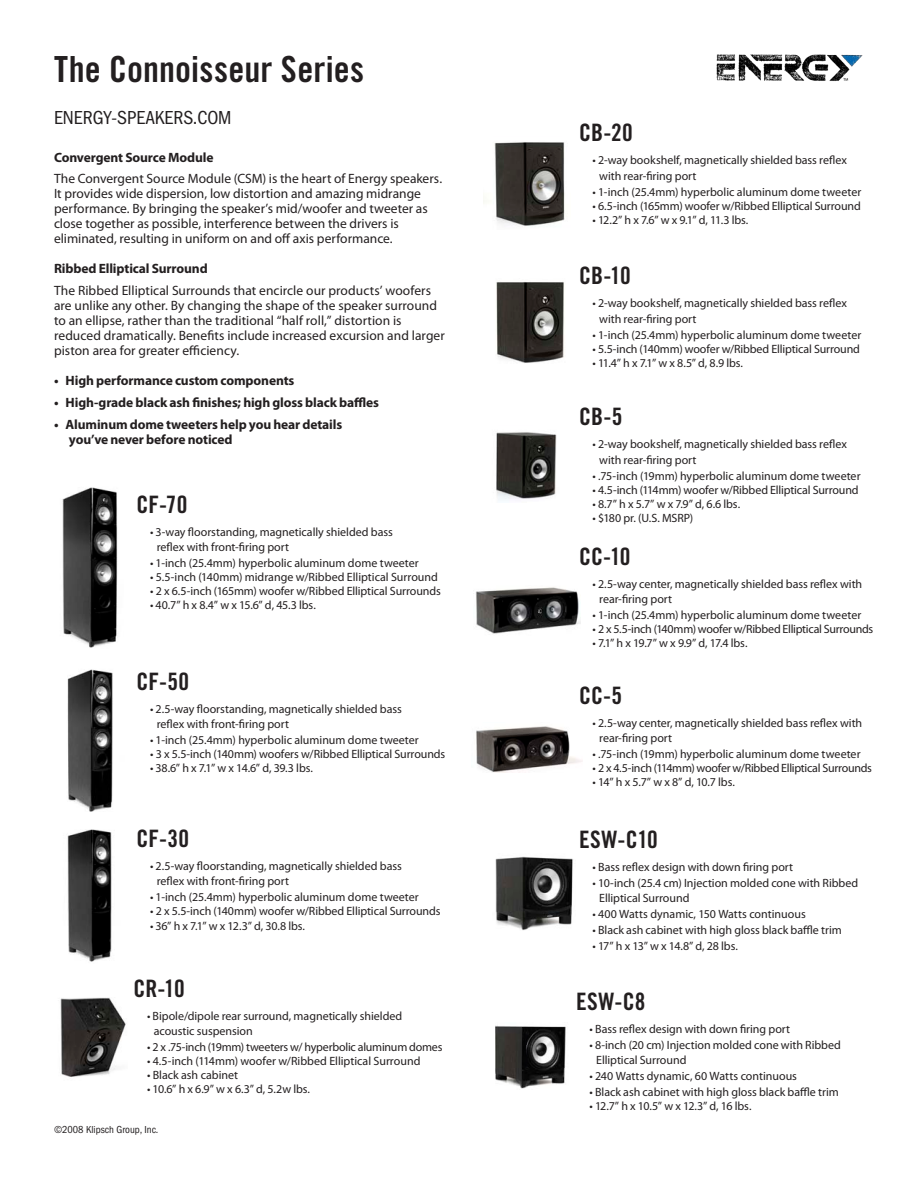
<style>
.page{position:relative;width:918px;height:1188px;background:#fff}
.page>*{position:absolute;margin:0;border:0;box-sizing:border-box;transform-origin:0 0}
.Serie_-_Black_Left{font:36px "Trade Gothic Bold Cond Twenty";color:#231f20}
.Serie_-_Black_Left-2{font:24px "Trade Gothic Bold Cond Twenty";color:#231f20}
.t1{font:condensed 19.5px "Franklin Gothic";color:#231f20}
.Spec___Bold{font:13.5px/15px "Myriad Pro";color:#231f20}
.Spec___Bold-2{font:700 13.5px/15px "Myriad Pro";letter-spacing:-.01em;color:#231f20}
.Spec___Regular{font:12px/15px "Myriad Pro";letter-spacing:-.005em;color:#231f20}
.Spec___Regular-2{font:12px "Myriad Pro";letter-spacing:-.025em;color:#231f20}
.Spec___Regular-3{font:12px "Myriad Pro";letter-spacing:-.055em;color:#231f20}
.Spec___Regular-4{font:12px "Myriad Pro";letter-spacing:-.04em;color:#231f20}
.t2{font:condensed 10.5px "Franklin Gothic";color:#231f20}
</style>
<div class="page">
<img style="left:716px;top:54px;width:147px;height:27px">
<img style="left:62px;top:487px;width:56px;height:161px">
<img style="left:67px;top:669px;width:46px;height:143px">
<img style="left:67px;top:829px;width:45px;height:133px">
<img style="left:60px;top:997px;width:66px;height:80px">
<img style="left:483px;top:142px;width:82px;height:84px">
<img style="left:496px;top:282px;width:68px;height:81px">
<img style="left:496px;top:432px;width:61px;height:69px">
<img style="left:476px;top:587px;width:104px;height:47px">
<img style="left:476px;top:726px;width:106px;height:47px">
<img style="left:495px;top:856px;width:78px;height:75px">
<img style="left:495px;top:1025px;width:71px;height:64px">
<p class="Serie_-_Black_Left" style="left:54px;top:47px;width:312px">The Connoisseur Series</p>
<p class="t1" style="left:54px;top:107px;width:179px">ENERGY-SPEAKERS.COM</p>
<p class="Spec___Bold-2" style="left:54px;top:149px;width:161px">Convergent Source Module</p>
<p class="Spec___Bold" style="left:54px;top:171px;width:390px">The Convergent Source Module (CSM) is the heart of Energy speakers.</p>
<p class="Spec___Bold" style="left:54px;top:186px;width:375px">It provides wide dispersion, low distortion and amazing midrange performance. By bringing the speaker’s mid/woofer and tweeter as close together as possible, interference between the drivers is eliminated, resulting in uniform on and off axis performance.</p>
<p class="Spec___Bold-2" style="left:54px;top:261px;width:155px">Ribbed Elliptical Surround</p>
<p class="Spec___Bold" style="left:54px;top:283px;width:392px">The Ribbed Elliptical Surrounds that encircle our products’ woofers are unlike any other. By changing the shape of the speaker surround to an ellipse, rather than the traditional “half roll,” distortion is reduced dramatically. Benefits include increased excursion and larger piston area for greater efficiency.</p>
<p class="Spec___Bold-2" style="left:54px;top:373px;width:242px">• High performance custom components</p>
<p class="Spec___Bold-2" style="left:54px;top:394px;width:327px">• High-grade black ash finishes; high gloss black baffles</p>
<p class="Spec___Bold-2" style="left:69px;top:416px;width:275px;text-indent:-15px">• Aluminum dome tweeters help you hear details you’ve never before noticed</p>
<p class="Serie_-_Black_Left-2" style="left:136px;top:490px;width:52px">CF-70</p>
<p class="Spec___Regular" style="left:157px;top:524px;width:238px;text-indent:-7px">• 3-way floorstanding, magnetically shielded bass reflex with front-firing port</p>
<p class="Spec___Regular" style="left:150px;top:555px;width:270px">• 1-inch (25.4mm) hyperbolic aluminum dome tweeter</p>
<p class="Spec___Regular" style="left:150px;top:569px;width:290px">• 5.5-inch (140mm) midrange w/Ribbed Elliptical Surround</p>
<p class="Spec___Regular" style="left:150px;top:583px;width:292px">• 2 x 6.5-inch (165mm) woofer w/Ribbed Elliptical Surrounds</p>
<p class="Spec___Regular" style="left:150px;top:597px;width:167px">• 40.7” h x 8.4” w x 15.6” d, 45.3 lbs.</p>
<p class="Serie_-_Black_Left-2" style="left:136px;top:667px;width:54px">CF-50</p>
<p class="Spec___Regular" style="left:157px;top:701px;width:247px;text-indent:-7px">• 2.5-way floorstanding, magnetically shielded bass reflex with front-firing port</p>
<p class="Spec___Regular" style="left:150px;top:732px;width:270px">• 1-inch (25.4mm) hyperbolic aluminum dome tweeter</p>
<p class="Spec___Regular" style="left:150px;top:746px;width:297px">• 3 x 5.5-inch (140mm) woofers w/Ribbed Elliptical Surrounds</p>
<p class="Spec___Regular" style="left:150px;top:760px;width:164px">• 38.6” h x 7.1” w x 14.6” d, 39.3 lbs.</p>
<p class="Serie_-_Black_Left-2" style="left:136px;top:824px;width:54px">CF-30</p>
<p class="Spec___Regular" style="left:157px;top:859px;width:247px;text-indent:-7px">• 2.5-way floorstanding, magnetically shielded bass reflex with front-firing port</p>
<p class="Spec___Regular" style="left:150px;top:890px;width:270px">• 1-inch (25.4mm) hyperbolic aluminum dome tweeter</p>
<p class="Spec___Regular" style="left:150px;top:904px;width:292px">• 2 x 5.5-inch (140mm) woofer w/Ribbed Elliptical Surrounds</p>
<p class="Spec___Regular" style="left:150px;top:918px;width:157px">• 36” h x 7.1” w x 12.3” d, 30.8 lbs.</p>
<p class="Serie_-_Black_Left-2" style="left:134px;top:974px;width:53px">CR-10</p>
<p class="Spec___Regular" style="left:154px;top:1008px;width:250px;text-indent:-7px">• Bipole/dipole rear surround, magnetically shielded acoustic suspension</p>
<p class="Spec___Regular" style="left:147px;top:1039px;width:297px">• 2 x .75-inch (19mm) tweeters w/ hyperbolic aluminum domes</p>
<p class="Spec___Regular" style="left:147px;top:1053px;width:275px">• 4.5-inch (114mm) woofer w/Ribbed Elliptical Surround</p>
<p class="Spec___Regular" style="left:147px;top:1067px;width:93px">• Black ash cabinet</p>
<p class="Spec___Regular" style="left:147px;top:1081px;width:165px">• 10.6” h x 6.9” w x 6.3” d, 5.2w lbs.</p>
<p class="t2" style="left:54px;top:1124px;width:106px">©2008 KLIPSCH GROUP, INC.</p>
<p class="Serie_-_Black_Left-2" style="left:579px;top:118px;width:55px">CB-20</p>
<p class="Spec___Regular" style="left:592px;top:152px;width:256px">• 2-way bookshelf, magnetically shielded bass reflex</p>
<p class="Spec___Regular" style="left:599px;top:169px;width:99px">with rear-firing port</p>
<p class="Spec___Regular" style="left:592px;top:185px;width:270px">• 1-inch (25.4mm) hyperbolic aluminum dome tweeter</p>
<p class="Spec___Regular" style="left:592px;top:199px;width:270px">• 6.5-inch (165mm) woofer w/Ribbed Elliptical Surround</p>
<p class="Spec___Regular" style="left:592px;top:213px;width:157px">• 12.2” h x 7.6” w x 9.1” d, 11.3 lbs.</p>
<p class="Serie_-_Black_Left-2" style="left:579px;top:261px;width:53px">CB-10</p>
<p class="Spec___Regular" style="left:592px;top:295px;width:256px">• 2-way bookshelf, magnetically shielded bass reflex</p>
<p class="Spec___Regular" style="left:599px;top:311px;width:99px">with rear-firing port</p>
<p class="Spec___Regular" style="left:592px;top:327px;width:270px">• 1-inch (25.4mm) hyperbolic aluminum dome tweeter</p>
<p class="Spec___Regular" style="left:592px;top:341px;width:269px">• 5.5-inch (140mm) woofer w/Ribbed Elliptical Surround</p>
<p class="Spec___Regular" style="left:592px;top:356px;width:152px">• 11.4” h x 7.1” w x 8.5” d, 8.9 lbs.</p>
<p class="Serie_-_Black_Left-2" style="left:579px;top:402px;width:45px">CB-5</p>
<p class="Spec___Regular" style="left:592px;top:436px;width:256px">• 2-way bookshelf, magnetically shielded bass reflex</p>
<p class="Spec___Regular" style="left:599px;top:452px;width:99px">with rear-firing port</p>
<p class="Spec___Regular" style="left:592px;top:468px;width:270px">• .75-inch (19mm) hyperbolic aluminum dome tweeter</p>
<p class="Spec___Regular" style="left:592px;top:483px;width:268px">• 4.5-inch (114mm) woofer w/Ribbed Elliptical Surround</p>
<p class="Spec___Regular" style="left:592px;top:497px;width:149px">• 8.7” h x 5.7” w x 7.9” d, 6.6 lbs.</p>
<p class="Spec___Regular" style="left:592px;top:511px;width:102px">• $180 pr. (U.S. MSRP)</p>
<p class="Serie_-_Black_Left-2" style="left:579px;top:542px;width:53px">CC-10</p>
<p class="Spec___Regular" style="left:599px;top:576px;width:264px;text-indent:-7px">• 2.5-way center, magnetically shielded bass reflex with rear-firing port</p>
<p class="Spec___Regular" style="left:592px;top:607px;width:270px">• 1-inch (25.4mm) hyperbolic aluminum dome tweeter</p>
<p class="Spec___Regular-2" style="left:592px;top:621px;width:282px">• 2 x 5.5-inch (140mm) woofer w/Ribbed Elliptical Surrounds</p>
<p class="Spec___Regular" style="left:592px;top:635px;width:157px">• 7.1” h x 19.7” w x 9.9” d, 17.4 lbs.</p>
<p class="Serie_-_Black_Left-2" style="left:579px;top:681px;width:45px">CC-5</p>
<p class="Spec___Regular" style="left:599px;top:715px;width:264px;text-indent:-7px">• 2.5-way center, magnetically shielded bass reflex with rear-firing port</p>
<p class="Spec___Regular" style="left:592px;top:746px;width:270px">• .75-inch (19mm) hyperbolic aluminum dome tweeter</p>
<p class="Spec___Regular-2" style="left:592px;top:761px;width:281px">• 2 x 4.5-inch (114mm) woofer w/Ribbed Elliptical Surrounds</p>
<p class="Spec___Regular" style="left:592px;top:774px;width:144px">• 14” h x 5.7” w x 8” d, 10.7 lbs.</p>
<p class="Serie_-_Black_Left-2" style="left:579px;top:825px;width:80px">ESW-C10</p>
<p class="Spec___Regular" style="left:592px;top:859px;width:202px">• Bass reflex design with down firing port</p>
<p class="Spec___Regular" style="left:599px;top:875px;width:261px;text-indent:-7px">• 10-inch (25.4 cm) Injection molded cone with Ribbed<br>Elliptical Surround</p>
<p class="Spec___Regular" style="left:592px;top:907px;width:215px">• 400 Watts dynamic, 150 Watts continuous</p>
<p class="Spec___Regular" style="left:592px;top:923px;width:251px">• Black ash cabinet with high gloss black baffle trim</p>
<p class="Spec___Regular-4" style="left:592px;top:939px;width:147px">• 17” h x 13” w x 14.8” d, 28 lbs.</p>
<p class="Serie_-_Black_Left-2" style="left:576px;top:987px;width:71px">ESW-C8</p>
<p class="Spec___Regular" style="left:590px;top:1021px;width:202px">• Bass reflex design with down firing port</p>
<p class="Spec___Regular" style="left:596px;top:1037px;width:246px;text-indent:-7px">• 8-inch (20 cm) Injection molded cone with Ribbed<br>Elliptical Surround</p>
<p class="Spec___Regular" style="left:590px;top:1068px;width:209px">• 240 Watts dynamic, 60 Watts continuous</p>
<p class="Spec___Regular" style="left:590px;top:1084px;width:251px">• Black ash cabinet with high gloss black baffle trim</p>
<p class="Spec___Regular-3" style="left:590px;top:1099px;width:163px">• 12.7” h x 10.5” w x 12.3” d, 16 lbs.</p>
</div>
